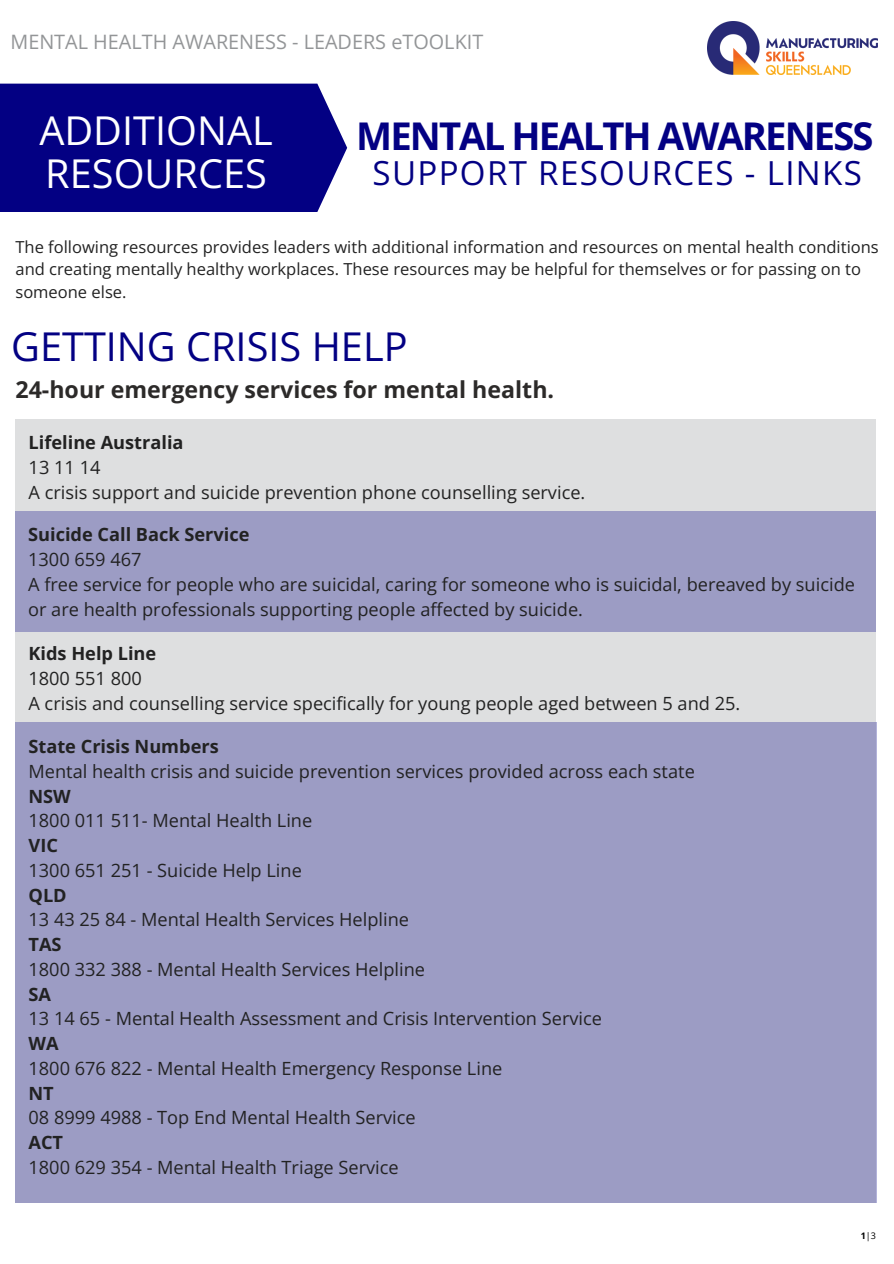
<style>
.page{position:relative;width:894px;height:1264px;background:#fff}
.page>*{position:absolute;margin:0;border:0;box-sizing:border-box;transform-origin:0 0}
.t1{font:39.75px/42.8px "Open Sans";color:#fff}
.t2{font:39.75px "Open Sans";color:#030083}
.t3{font:700 38.25px "Open Sans";letter-spacing:-.05em;color:#030083}
.t4{font:33.15px "Open Sans";letter-spacing:.04em;color:#030083}
.t5{font:700 23.1px "Open Sans";color:#2c2a29}
.t6{font:19.8px "Open Sans";color:#939597}
.t7{font:18.15px/24.8px "Open Sans";color:#222}
.t8{font:16.5px/22.5px "Open Sans";color:#222}
.t9{font:9px "Open Sans";color:#000}
.s1{font-weight:700}
</style>
<div class="page">
<div style="left:0;top:84px;width:347px;height:128px;background:#030083"></div>
<img style="left:707px;top:22px;width:169px;height:53px">
<div style="left:15px;top:419px;width:860px;height:783px;background:#dedfe0"></div>
<div style="left:15px;top:511px;width:860px;height:120px;background:#9c9cc4"></div>
<div style="left:15px;top:722px;width:860px;height:480px;background:#9c9cc4"></div>
<h2 class="t6" style="left:10px;top:28px;width:474px">MENTAL HEALTH AWARENESS - LEADERS eTOOLKIT</h2>
<p class="t1" style="left:39px;top:108px;width:235px">ADDITIONAL<br>RESOURCES</p>
<h1 class="t3" style="left:356px;top:109px;width:518px">MENTAL HEALTH AWARENESS</h1>
<h6 class="t4" style="left:372px;top:149px;width:490px">SUPPORT RESOURCES - LINKS</h6>
<h3 class="t8" style="left:15px;top:235px;width:864px">The following resources provides leaders with additional information and resources on mental health conditions and creating mentally healthy workplaces. These resources may be helpful for themselves or for passing on to someone else.</h3>
<h4 class="t2" style="left:11px;top:318px;width:398px">GETTING CRISIS HELP</h4>
<h5 class="t5" style="left:15px;top:373px;width:540px">24-hour emergency services for mental health.</h5>
<h2 class="t7" style="left:29px;top:430px;width:558px"><span class="s1">Lifeline Australia<br></span>13 11 14<br>A crisis support and suicide prevention phone counselling service.</h2>
<h5 class="t7" style="left:28px;top:522px;width:828px"><span class="s1">Suicide Call Back Service<br></span>1300 659 467<br>A free service for people who are suicidal, caring for someone who is suicidal, bereaved by suicide or are health professionals supporting people affected by suicide.</h5>
<h5 class="t7" style="left:28px;top:640px;width:713px"><span class="s1">Kids Help Line<br></span>1800 551 800<br>A crisis and counselling service specifically for young people aged between 5 and 25.</h5>
<h5 class="t7" style="left:28px;top:733px;width:667px"><span class="s1">State Crisis Numbers<br></span>Mental health crisis and suicide prevention services provided across each state<br><span class="s1">NSW<br></span>1800 011 511- Mental Health Line<br><span class="s1">VIC<br></span>1300 651 251 - Suicide Help Line<br><span class="s1">QLD<br></span>13 43 25 84 - Mental Health Services Helpline<br><span class="s1">TAS<br></span>1800 332 388 - Mental Health Services Helpline<br><span class="s1">SA<br></span>13 14 65 - Mental Health Assessment and Crisis Intervention Service<br><span class="s1">WA<br></span>1800 676 822 - Mental Health Emergency Response Line<br><span class="s1">NT<br></span>08 8999 4988 - Top End Mental Health Service<br><span class="s1">ACT<br></span>1800 629 354 - Mental Health Triage Service</h5>
<p class="t9" style="left:860px;top:1229px;width:17px"><span class="s1">1</span>|3</p>
</div>
